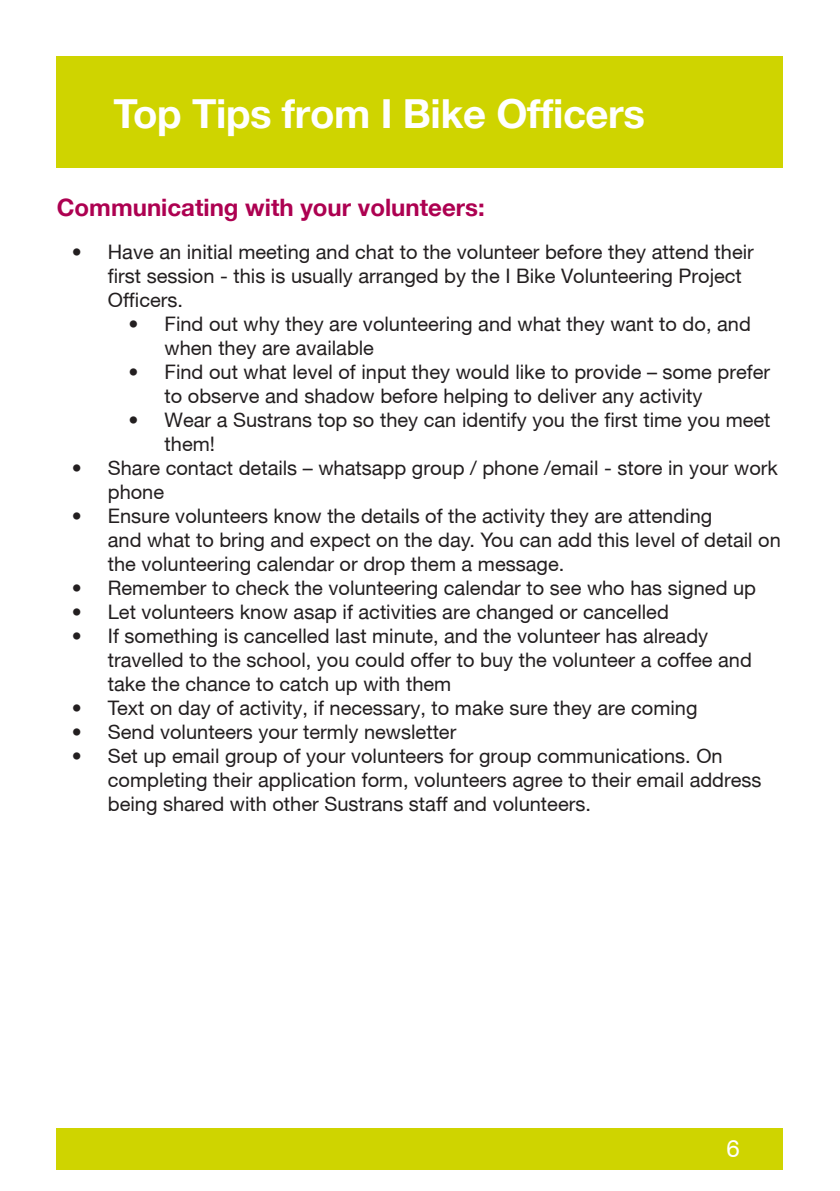
<style>
.page{position:relative;width:840px;height:1191px;background:#fff}
.page>*{position:absolute;margin:0;border:0;box-sizing:border-box;transform-origin:0 0}
.Cover_Header{font:700 40px "Helvetica Neue";letter-spacing:-.01em;color:#fff}
.Intro_Par_Standfirst{font:700 24px "Helvetica Neue";color:#ad0151}
.Cover_Header-2{font:24px "Helvetica Neue";color:#fff}
.t1{font:20px/24px "Helvetica Neue";color:#231f20}
</style>
<div class="page">
<div style="left:57px;top:57px;width:725px;height:111px;background:#cfd400"></div>
<div style="left:57px;top:1128px;width:725px;height:41px;background:#cfd400"></div>
<p class="Cover_Header" style="left:113px;top:89px;width:532px">Top Tips from I Bike Officers</p>
<p class="Intro_Par_Standfirst" style="left:57px;top:193px;width:429px">Communicating with your volunteers:</p>
<p class="t1" style="left:108px;top:240px;width:647px;text-indent:-36px">• Have an initial meeting and chat to the volunteer before they attend their first session - this is usually arranged by the I Bike Volunteering Project<br>Officers.</p>
<p class="t1" style="left:164px;top:312px;width:587px;text-indent:-36px">• Find out why they are volunteering and what they want to do, and when they are available</p>
<p class="t1" style="left:164px;top:360px;width:606px;text-indent:-36px">• Find out what level of input they would like to provide – some prefer to observe and shadow before helping to deliver any activity</p>
<p class="t1" style="left:164px;top:408px;width:607px;text-indent:-36px">• Wear a Sustrans top so they can identify you the first time you meet them!</p>
<p class="t1" style="left:108px;top:456px;width:671px;text-indent:-36px">• Share contact details – whatsapp group / phone /email - store in your work phone</p>
<p class="t1" style="left:108px;top:504px;width:674px;text-indent:-36px">• Ensure volunteers know the details of the activity they are attending<br>and what to bring and expect on the day. You can add this level of detail on the volunteering calendar or drop them a message.</p>
<p class="t1" style="left:72px;top:576px;width:685px">• Remember to check the volunteering calendar to see who has signed up</p>
<p class="t1" style="left:72px;top:600px;width:598px">• Let volunteers know asap if activities are changed or cancelled</p>
<p class="t1" style="left:108px;top:624px;width:645px;text-indent:-36px">• If something is cancelled last minute, and the volunteer has already travelled to the school, you could offer to buy the volunteer a coffee and take the chance to catch up with them</p>
<p class="t1" style="left:72px;top:696px;width:626px">• Text on day of activity, if necessary, to make sure they are coming</p>
<p class="t1" style="left:72px;top:720px;width:386px">• Send volunteers your termly newsletter</p>
<p class="t1" style="left:108px;top:744px;width:655px;text-indent:-36px">• Set up email group of your volunteers for group communications. On completing their application form, volunteers agree to their email address being shared with other Sustrans staff and volunteers.</p>
<p class="Cover_Header-2" style="left:726px;top:1134px;width:15px">6</p>
</div>
